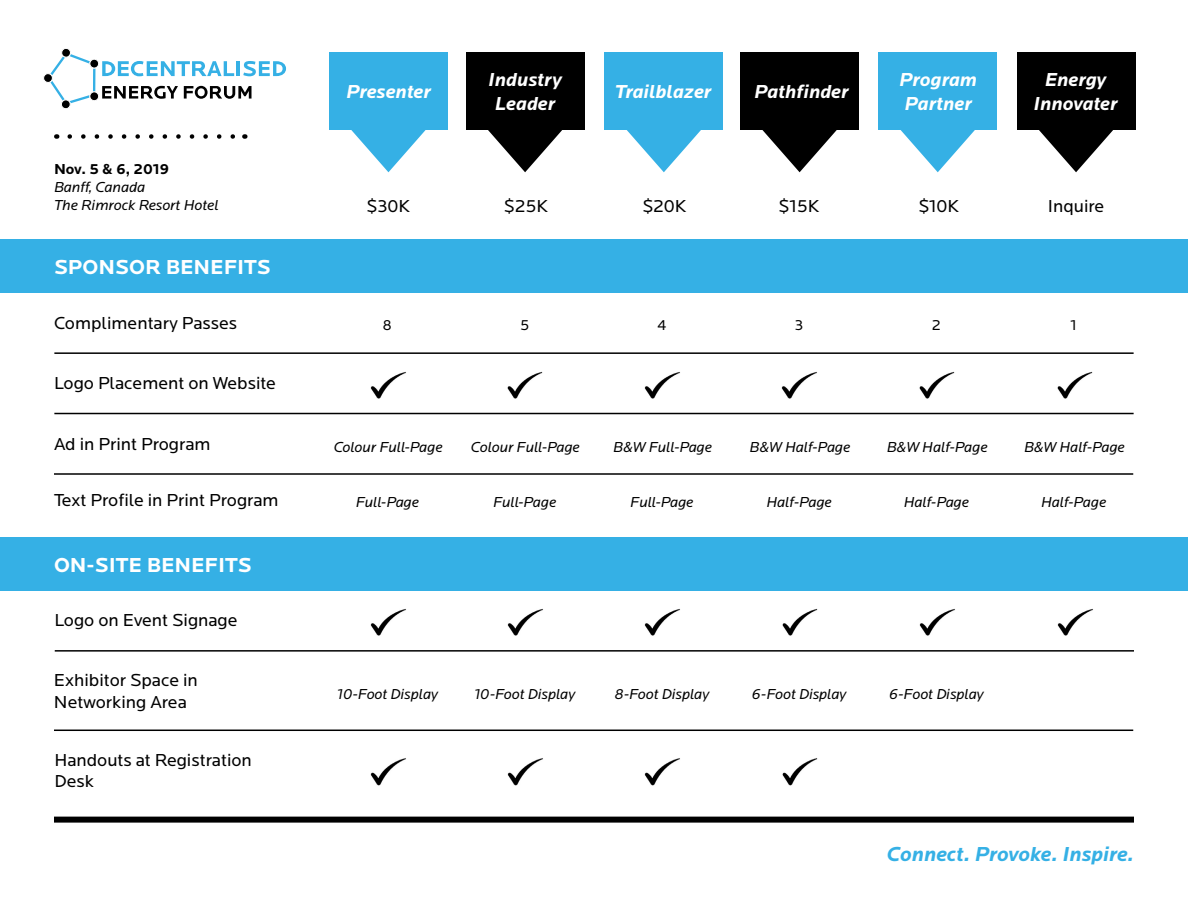
<style>
.page{position:relative;width:1188px;height:918px;background:#fff}
.page>*{position:absolute;margin:0;border:0;box-sizing:border-box;transform-origin:0 0}
.t1{font:700 21px "Locator";color:#fff}
.t2{font:italic 700 21px "Locator";color:#35b0e5}
.t3{font:italic 700 19.5px/23.4px "Locator";color:#fff;text-align:center}
.t4{font:18px/21.6px "Locator";color:#000}
.t5{font:italic 15px/18px "Locator";color:#000}
.t6{font:700 15px "Locator";color:#000}
.t7{font:15px "Locator";color:#000}
</style>
<div class="page">
<div style="left:54px;top:817px;width:1080px;height:6px;background:#000"></div>
<svg style="left:43px;top:48px;width:243px;height:61px"></svg>
<hr style="left:94px;top:60px;width:1px;height:40px;background:#35b0e5">
<div style="left:90px;top:59px;width:9px;height:9px;background:#000;border-radius:50%"></div>
<div style="left:89px;top:59px;width:10px;height:9px;border:1px solid #fff;border-radius:50%"></div>
<div style="left:90px;top:92px;width:9px;height:9px;background:#000;border-radius:50%"></div>
<div style="left:89px;top:91px;width:10px;height:10px;border:1px solid #fff;border-radius:50%"></div>
<svg style="left:70px;top:134px;width:165px;height:5px"></svg>
<div style="left:0;top:239px;width:1188px;height:53px;background:#35b0e5"></div>
<div style="left:0;top:537px;width:1188px;height:54px;background:#35b0e5"></div>
<hr style="left:54px;top:352px;width:1080px;height:2px;background:#000">
<hr style="left:54px;top:413px;width:1080px;height:1px;background:#000">
<hr style="left:54px;top:473px;width:1079px;height:2px;background:#000">
<hr style="left:55px;top:650px;width:1079px;height:2px;background:#000">
<hr style="left:54px;top:730px;width:1079px;height:1px;background:#000">
<img style="left:370px;top:758px;width:36px;height:28px">
<img style="left:507px;top:758px;width:36px;height:28px">
<img style="left:644px;top:758px;width:36px;height:28px">
<img style="left:782px;top:758px;width:36px;height:28px">
<img style="left:370px;top:371px;width:36px;height:28px">
<img style="left:507px;top:371px;width:36px;height:28px">
<img style="left:644px;top:371px;width:36px;height:28px">
<img style="left:781px;top:371px;width:36px;height:28px">
<img style="left:919px;top:371px;width:36px;height:28px">
<img style="left:1057px;top:371px;width:36px;height:28px">
<img style="left:370px;top:608px;width:36px;height:28px">
<img style="left:507px;top:608px;width:36px;height:28px">
<img style="left:644px;top:608px;width:36px;height:28px">
<img style="left:782px;top:608px;width:36px;height:28px">
<img style="left:919px;top:608px;width:36px;height:28px">
<img style="left:1057px;top:608px;width:36px;height:28px">
<div style="left:329px;top:52px;width:119px;height:78px;background:#35b0e5"></div>
<svg style="left:351px;top:130px;width:75px;height:42px"></svg>
<div style="left:466px;top:52px;width:118px;height:78px;background:#000"></div>
<svg style="left:488px;top:130px;width:74px;height:42px"></svg>
<div style="left:605px;top:52px;width:118px;height:78px;background:#35b0e5"></div>
<svg style="left:627px;top:130px;width:74px;height:42px"></svg>
<div style="left:741px;top:52px;width:118px;height:78px;background:#000"></div>
<svg style="left:762px;top:130px;width:75px;height:42px"></svg>
<div style="left:879px;top:52px;width:118px;height:78px;background:#35b0e5"></div>
<svg style="left:900px;top:130px;width:75px;height:42px"></svg>
<div style="left:1017px;top:52px;width:118px;height:78px;background:#000"></div>
<svg style="left:1039px;top:130px;width:74px;height:42px"></svg>
<p class="t6" style="left:54px;top:161px;width:117px">Nov. 5 &amp; 6, 2019</p>
<p class="t5" style="left:54px;top:179px;width:166px">Banff, Canada<br>The Rimrock Resort Hotel</p>
<h1 class="t1" style="left:54px;top:255px;width:218px">SPONSOR BENEFITS</h1>
<h2 class="t3" style="left:346px;top:80px;width:86px">Presenter</h2>
<h2 class="t3" style="left:488px;top:68px;width:75px">Industry<br>Leader</h2>
<h2 class="t3" style="left:615px;top:80px;width:98px">Trailblazer</h2>
<h2 class="t3" style="left:754px;top:80px;width:96px">Pathfinder</h2>
<h2 class="t3" style="left:899px;top:68px;width:79px;text-align:left">Program<br>Partner</h2>
<h2 class="t3" style="left:1034px;top:68px;width:85px">Energy<br>Innovater</h2>
<p class="t4" style="left:367px;top:195px;width:45px">$30K</p>
<p class="t4" style="left:504px;top:195px;width:46px">$25K</p>
<p class="t4" style="left:642px;top:195px;width:46px">$20K</p>
<p class="t4" style="left:779px;top:195px;width:42px">$15K</p>
<p class="t4" style="left:918px;top:195px;width:42px">$10K</p>
<p class="t4" style="left:1048px;top:195px;width:58px">Inquire</p>
<p class="t4" style="left:54px;top:312px;width:185px">Complimentary Passes</p>
<p class="t7" style="left:383px;top:317px;width:10px">8</p>
<p class="t7" style="left:520px;top:317px;width:11px">5</p>
<p class="t7" style="left:657px;top:317px;width:10px">4</p>
<p class="t7" style="left:795px;top:317px;width:10px">3</p>
<p class="t7" style="left:932px;top:317px;width:10px">2</p>
<p class="t7" style="left:1071px;top:317px;width:8px">1</p>
<p class="t4" style="left:54px;top:373px;width:223px">Logo Placement on Website</p>
<p class="t4" style="left:54px;top:434px;width:158px">Ad in Print Program</p>
<p class="t4" style="left:54px;top:489px;width:226px">Text Profile in Print Program</p>
<h1 class="t1" style="left:54px;top:553px;width:199px">ON-SITE BENEFITS</h1>
<p class="t4" style="left:54px;top:610px;width:185px">Logo on Event Signage</p>
<p class="t4" style="left:54px;top:670px;width:145px">Exhibitor Space in<br>Networking Area</p>
<p class="t4" style="left:54px;top:749px;width:199px">Handouts at Registration<br>Desk</p>
<p class="t5" style="left:334px;top:438px;width:110px">Colour Full-Page</p>
<p class="t5" style="left:471px;top:438px;width:110px">Colour Full-Page</p>
<p class="t5" style="left:613px;top:438px;width:100px">B&amp;W Full-Page</p>
<p class="t5" style="left:750px;top:438px;width:102px">B&amp;W Half-Page</p>
<p class="t5" style="left:887px;top:438px;width:102px">B&amp;W Half-Page</p>
<p class="t5" style="left:1024px;top:438px;width:102px">B&amp;W Half-Page</p>
<p class="t5" style="left:356px;top:494px;width:65px">Full-Page</p>
<p class="t5" style="left:493px;top:494px;width:65px">Full-Page</p>
<p class="t5" style="left:630px;top:494px;width:65px">Full-Page</p>
<p class="t5" style="left:767px;top:494px;width:67px">Half-Page</p>
<p class="t5" style="left:904px;top:494px;width:67px">Half-Page</p>
<p class="t5" style="left:1041px;top:494px;width:67px">Half-Page</p>
<p class="t5" style="left:337px;top:685px;width:103px">10-Foot Display</p>
<p class="t5" style="left:474px;top:685px;width:103px">10-Foot Display</p>
<p class="t5" style="left:615px;top:685px;width:96px">8-Foot Display</p>
<p class="t5" style="left:752px;top:685px;width:96px">6-Foot Display</p>
<p class="t5" style="left:889px;top:685px;width:96px">6-Foot Display</p>
<h1 class="t2" style="left:887px;top:842px;width:249px">Connect. Provoke. Inspire.</h1>
</div>
